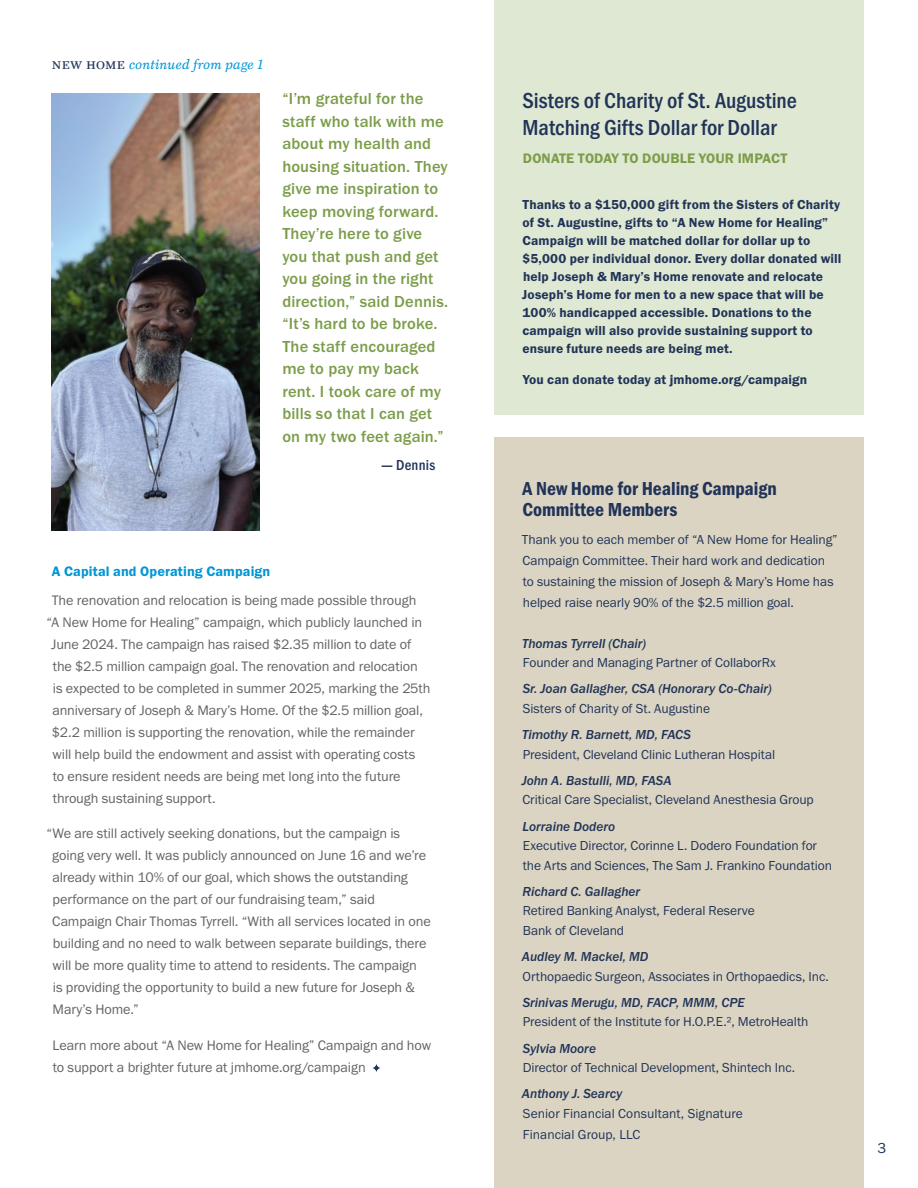
<style>
.page{position:relative;width:918px;height:1188px;background:#fff}
.page>*{position:absolute;margin:0;border:0;box-sizing:border-box;transform-origin:0 0}
.body_copy_1{font:500 22.5px/27px "Franklin Gothic URW Cond";color:#213458}
.body_copy_1-2{font:19.5px/21px "Franklin Gothic URW Con Dem";color:#213458}
.body_copy_1-3{font:500 16.5px/22.5px "Franklin Gothic URW";letter-spacing:.01em;color:#7b9d49}
.body_copy_1-4{font:500 15px "Franklin Gothic URW Cond";letter-spacing:.015em;color:#213458}
.anniversary_quoter{font:15px "Franklin Gothic URW Boo";color:#213458}
.body_copy_1-5{font:14.25px/22px "Franklin Gothic URW Boo";letter-spacing:-.005em;color:#636366}
.body_copy_1-6{font:14.25px "Franklin Gothic URW Dem";letter-spacing:.01em;color:#7b9d49}
.body_copy_1-7{font:14.25px "Franklin Gothic URW Dem";letter-spacing:.01em;color:#0096d4}
.body_copy_1-8{font:13.5px/21px "Franklin Gothic URW Boo";letter-spacing:-.005em;color:#213458}
.body_copy_1-9{font:13.5px/18px "Franklin Gothic URW Dem";letter-spacing:.01em;color:#213458}
.body_copy_1-10{font:13.5px "Franklin Gothic URW Med Ita";letter-spacing:-.005em;color:#213458}
.body_copy_1-11{font:italic 13.5px "Mt.Augustine";letter-spacing:.035em;color:#0096d4}
.s1{font-family:"Mt.Augustine Small Caps";font-style:normal;font-size:15px;color:#213458}
.s2{font-family:"Franklin Gothic";font-style:italic}
.s3{font-family:"Franklin Gothic URW Med Ita"}
</style>
<div class="page">
<svg style="left:373px;top:1064px;width:7px;height:8px"></svg>
<hr style="left:0;top:0;width:1px;height:1188px;background:#d7e7f6">
<svg style="left:0;top:1026px;width:1px;height:162px"></svg>
<div style="left:494px;top:0;width:370px;height:415px;background:#dfe8d3"></div>
<div style="left:494px;top:437px;width:370px;height:751px;background:#dbd4c2"></div>
<img style="left:52px;top:93px;width:207px;height:437px">
<p class="body_copy_1-11" style="left:52px;top:59px;width:213px"><span class="s1">new home</span> continued from page 1</p>
<p class="body_copy_1-3" style="left:282px;top:87px;width:167px">“I’m grateful for the staff who talk with me about my health and housing situation. They give me inspiration to keep moving forward.<br>They’re here to give you that push and get you going in the right direction,” said Dennis. “It’s hard to be broke.<br>The staff encouraged me to pay my back rent. I took care of my bills so that I can get on my two feet again.”</p>
<p class="body_copy_1-4" style="left:382px;top:454px;width:55px"><span class="s2">—</span> Dennis</p>
<p class="body_copy_1-7" style="left:52px;top:562px;width:220px">A Capital and Operating Campaign</p>
<p class="body_copy_1-5" style="left:52px;top:589px;width:366px">The renovation and relocation is being made possible through</p>
<p class="body_copy_1-5" style="left:47px;top:611px;width:377px">“A New Home for Healing” campaign, which publicly launched in</p>
<p class="body_copy_1-5" style="left:51px;top:633px;width:362px">June 2024. The campaign has raised $2.35 million to date of</p>
<p class="body_copy_1-5" style="left:53px;top:655px;width:367px">the $2.5 million campaign goal. The renovation and relocation</p>
<p class="body_copy_1-5" style="left:53px;top:677px;width:379px">is expected to be completed in summer 2025, marking the 25th</p>
<p class="body_copy_1-5" style="left:52px;top:699px;width:372px">anniversary of Joseph &amp; Mary’s Home. Of the $2.5 million goal,</p>
<p class="body_copy_1-5" style="left:52px;top:721px;width:364px">$2.2 million is supporting the renovation, while the remainder</p>
<p class="body_copy_1-5" style="left:53px;top:743px;width:364px">will help build the endowment and assist with operating costs</p>
<p class="body_copy_1-5" style="left:53px;top:765px;width:349px">to ensure resident needs are being met long into the future</p>
<p class="body_copy_1-5" style="left:53px;top:787px;width:164px">through sustaining support.</p>
<p class="body_copy_1-5" style="left:52px;top:822px;width:380px;text-indent:-6px">“We are still actively seeking donations, but the campaign is going very well. It was publicly announced on June 16 and we’re already within 10% of our goal, which shows the outstanding performance on the part of our fundraising team,” said Campaign Chair Thomas Tyrrell. “With all services located in one building and no need to walk between separate buildings, there will be more quality time to attend to residents. The campaign<br>is providing the opportunity to build a new future for Joseph &amp; Mary’s Home.”</p>
<p class="body_copy_1-5" style="left:53px;top:1034px;width:380px">Learn more about “A New Home for Healing” Campaign and how to support a brighter future at jmhome.org/campaign</p>
<p class="body_copy_1" style="left:523px;top:86px;width:276px">Sisters of Charity of St. Augustine<br>Matching Gifts Dollar for Dollar</p>
<p class="body_copy_1-6" style="left:523px;top:150px;width:266px">DONATE TODAY TO DOUBLE YOUR IMPACT</p>
<p class="body_copy_1-9" style="left:522px;top:195px;width:321px">Thanks to a $150,000 gift from the Sisters of Charity of St. Augustine, gifts to “A New Home for Healing” Campaign will be matched dollar for dollar up to $5,000 per individual donor. Every dollar donated will help Joseph &amp; Mary’s Home renovate and relocate Joseph’s Home for men to a new space that will be 100% handicapped accessible. Donations to the campaign will also provide sustaining support to ensure future needs are being met.</p>
<p class="body_copy_1-9" style="left:523px;top:371px;width:286px">You can donate today at jmhome.org/campaign</p>
<p class="body_copy_1-2" style="left:523px;top:478px;width:256px">A New Home for Healing Campaign<br>Committee Members</p>
<p class="body_copy_1-8" style="left:522px;top:529px;width:317px">Thank you to each member of “A New Home for Healing” Campaign Committee. Their hard work and dedication to sustaining the mission of Joseph &amp; Mary’s Home has helped raise nearly 90% of the $2.5 million goal.</p>
<p class="body_copy_1-10" style="left:522px;top:635px;width:126px">Thomas Tyrrell (Chair)</p>
<p class="body_copy_1-8" style="left:523px;top:652px;width:255px">Founder and Managing Partner of CollaborRx</p>
<p class="body_copy_1-10" style="left:523px;top:681px;width:251px">Sr. Joan Gallagher, CSA (Honorary Co-Chair)</p>
<p class="body_copy_1-8" style="left:523px;top:698px;width:189px">Sisters of Charity of St. Augustine</p>
<p class="body_copy_1-10" style="left:522px;top:727px;width:170px">Timothy R. Barnett, MD, FACS</p>
<p class="body_copy_1-8" style="left:523px;top:743px;width:254px">President, Cleveland Clinic Lutheran Hospital</p>
<p class="body_copy_1-10" style="left:522px;top:772px;width:151px">John A. Bastulli, MD, FASA</p>
<p class="body_copy_1-8" style="left:522px;top:789px;width:293px">Critical Care Specialist, Cleveland Anesthesia Group</p>
<p class="body_copy_1-8" style="left:523px;top:816px;width:311px;line-height:19.5px"><span class="s3">Lorraine Dodero<br></span>Executive Director, Corinne L. Dodero Foundation for the Arts and Sciences, The Sam J. Frankino Foundation</p>
<p class="body_copy_1-8" style="left:523px;top:881px;width:234px;line-height:19.5px"><span class="s3">Richard C. Gallagher<br></span>Retired Banking Analyst, Federal Reserve<br>Bank of Cleveland</p>
<p class="body_copy_1-10" style="left:522px;top:949px;width:128px">Audley M. Mackel, MD</p>
<p class="body_copy_1-8" style="left:522px;top:965px;width:308px">Orthopaedic Surgeon, Associates in Orthopaedics, Inc.</p>
<p class="body_copy_1-10" style="left:523px;top:994px;width:223px">Srinivas Merugu, MD, FACP, MMM, CPE</p>
<p class="body_copy_1-8" style="left:523px;top:1011px;width:287px">President of the Institute for H.O.P.E.², MetroHealth</p>
<p class="body_copy_1-10" style="left:523px;top:1040px;width:75px">Sylvia Moore</p>
<p class="body_copy_1-8" style="left:523px;top:1057px;width:274px">Director of Technical Development, Shintech Inc.</p>
<p class="body_copy_1-10" style="left:522px;top:1086px;width:102px">Anthony J. Searcy</p>
<p class="body_copy_1-8" style="left:523px;top:1103px;width:222px">Senior Financial Consultant, Signature<br>Financial Group, LLC</p>
<p class="anniversary_quoter" style="left:878px;top:1139px;width:10px">3</p>
</div>
